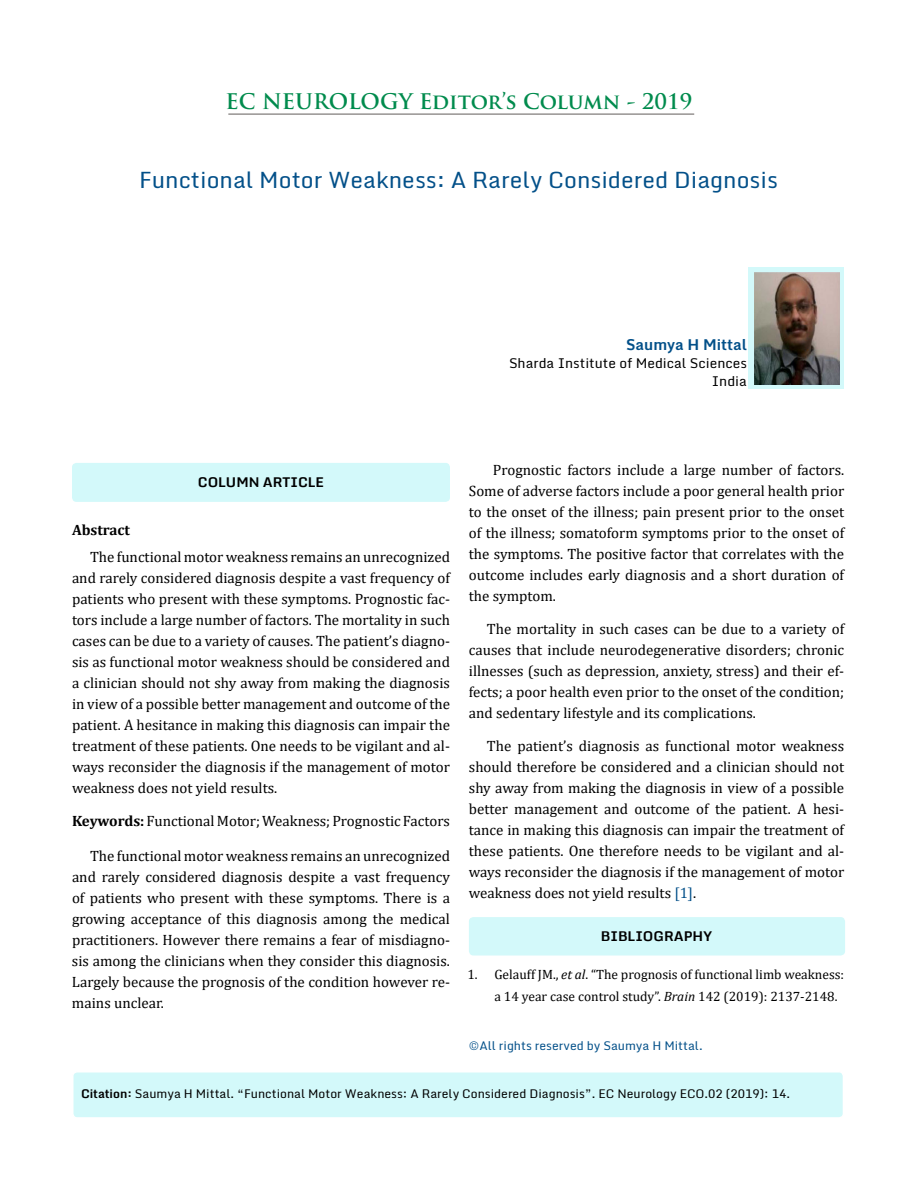
<style>
.page{position:relative;width:918px;height:1188px;background:#fff}
.page>*{position:absolute;margin:0;border:0;box-sizing:border-box;transform-origin:0 0}
.t1{font:22.5px "Monda";color:#035089}
.t2{font:700 21px "Trajan Pro";color:#008b4d}
.t3{font:15px/21px "Cambria";color:#000;text-align:justify}
.t4{font:700 15px "Monda";color:#035089}
.t5{font:700 15px "Cambria";color:#000}
.t6{font:13.5px/21px "Cambria";color:#000}
.t7{font:13.5px/18px "Monda";color:#000;text-align:right}
.t8{font:700 13.5px "Monda";color:#000}
.t9{font:12px "Monda";color:#000}
.t10{font:12px "Monda";color:#035089}
.s1{font-weight:700}
.s2{color:#035089}
.s3{font-style:italic}
</style>
<div class="page">
<div style="left:73px;top:1072px;width:770px;height:46px;background:#d3f9fa;border-radius:4px"></div>
<div style="left:72px;top:1071px;width:772px;height:48px;border:2px solid #fff;border-radius:4px"></div>
<hr style="left:228px;top:114px;width:466px;height:1px;background:#625d5b">
<div style="left:72px;top:463px;width:378px;height:39px;background:#d3f9fa;border-radius:4px"></div>
<div style="left:749px;top:267px;width:95px;height:122px;background:#d3f9fa"></div>
<img style="left:754px;top:272px;width:86px;height:113px">
<div style="left:469px;top:917px;width:376px;height:38px;background:#d3f9fa;border-radius:4px"></div>
<h2 class="t2" style="left:226px;top:88px;width:468px">EC NEUROLOGY Editor’s Column - 2019</h2>
<h1 class="t1" style="left:139px;top:165px;width:640px">Functional Motor Weakness: A Rarely Considered Diagnosis</h1>
<p class="t4" style="left:626px;top:332px;width:122px">Saumya H Mittal</p>
<p class="t7" style="left:509px;top:355px;width:239px">Sharda Institute of Medical Sciences<br>India</p>
<p class="t8" style="left:198px;top:470px;width:128px">COLUMN ARTICLE</p>
<p class="t5" style="left:72px;top:519px;width:60px">Abstract</p>
<p class="t3" style="left:72px;top:546px;width:380px;text-indent:18px">The functional motor weakness remains an unrecognized and rarely considered diagnosis despite a vast frequency of patients who present with these symptoms. Prognostic fac&shy;tors include a large number of factors. The mortality in such cases can be due to a variety of causes. The patient’s diagno&shy;sis as functional motor weakness should be considered and a clinician should not shy away from making the diagnosis in view of a possible better management and outcome of the patient. A hesitance in making this diagnosis can impair the treatment of these patients. One needs to be vigilant and al&shy;ways reconsider the diagnosis if the management of motor weakness does not yield results.</p>
<p class="t3" style="left:72px;top:810px;width:380px"><span class="s1">Keywords:</span> Functional Motor; Weakness; Prognostic Factors</p>
<p class="t3" style="left:72px;top:845px;width:380px;text-indent:18px">The functional motor weakness remains an unrecognized and rarely considered diagnosis despite a vast frequency of patients who present with these symptoms. There is a growing acceptance of this diagnosis among the medical practitioners. However there remains a fear of misdiagno&shy;sis among the clinicians when they consider this diagnosis.<br>Largely because the prognosis of the condition however re&shy;mains unclear.</p>
<p class="t3" style="left:469px;top:459px;width:377px;text-indent:24px">Prognostic factors include a large number of factors.<br>Some of adverse factors include a poor general health prior to the onset of the illness; pain present prior to the onset of the illness; somatoform symptoms prior to the onset of the symptoms. The positive factor that correlates with the outcome includes early diagnosis and a short duration of the symptom.</p>
<p class="t3" style="left:469px;top:618px;width:377px;text-indent:18px">The mortality in such cases can be due to a variety of causes that include neurodegenerative disorders; chronic illnesses (such as depression, anxiety, stress) and their ef&shy;fects; a poor health even prior to the onset of the condition; and sedentary lifestyle and its complications.</p>
<p class="t3" style="left:469px;top:735px;width:377px;text-indent:18px">The patient’s diagnosis as functional motor weakness should therefore be considered and a clinician should not shy away from making the diagnosis in view of a possible better management and outcome of the patient. A hesi&shy;tance in making this diagnosis can impair the treatment of these patients. One therefore needs to be vigilant and al&shy;ways reconsider the diagnosis if the management of motor weakness does not yield results <span class="s2">[1]</span>.</p>
<p class="t8" style="left:601px;top:925px;width:113px">BIBLIOGRAPHY</p>
<p class="t6" style="left:494px;top:964px;width:351px;text-indent:-27px">1. Gelauff JM., <span class="s3">et al</span>. “The prognosis of functional limb weakness: a 14 year case control study”. <span class="s3">Brain</span> 142 (2019): 2137-2148.</p>
<p class="t10" style="left:469px;top:1038px;width:235px">©All rights reserved by Saumya H Mittal.</p>
<p class="t9" style="left:81px;top:1085px;width:711px"><span class="s1">Citation:</span> Saumya H Mittal. “Functional Motor Weakness: A Rarely Considered Diagnosis”. EC Neurology ECO.02 (2019): 14.</p>
</div>
